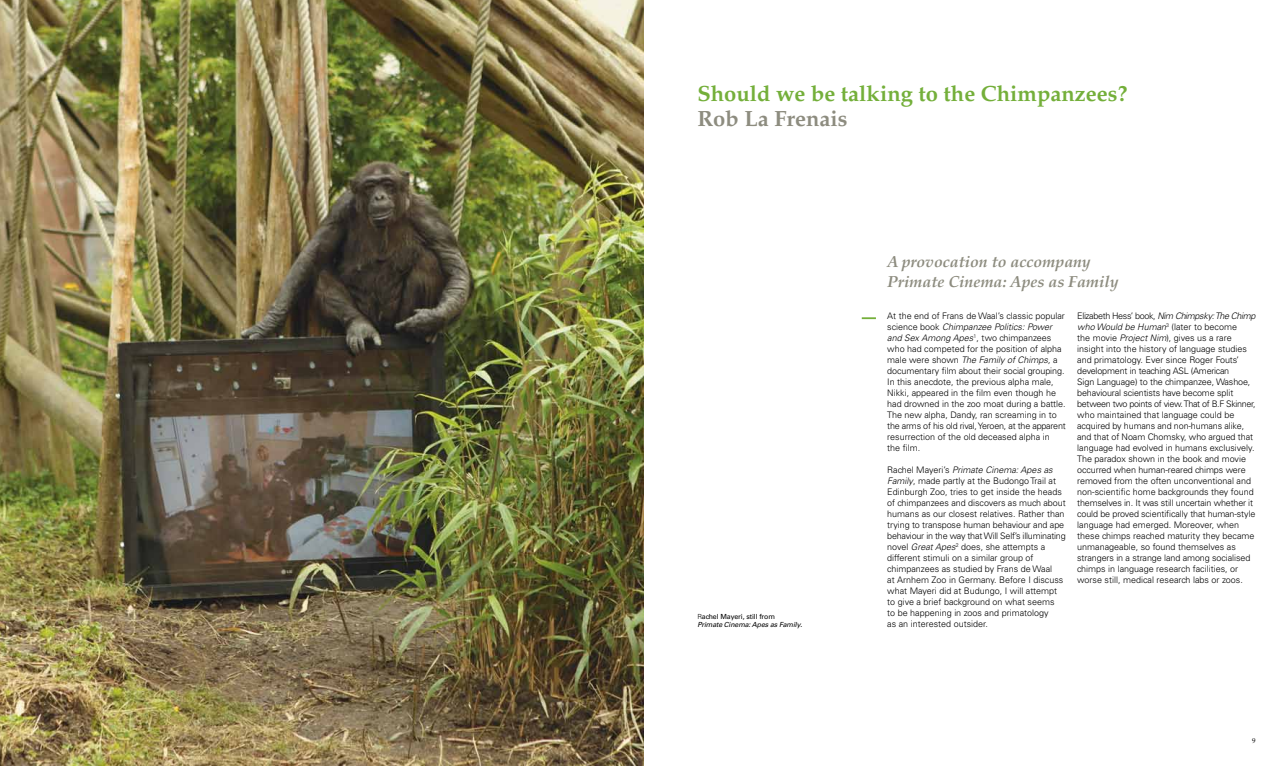
<style>
.page{position:relative;width:1287px;height:766px;background:#fff}
.page>*{position:absolute;margin:0;border:0;box-sizing:border-box;transform-origin:0 0}
.t1{font:700 22px "Palatino LT";color:#74af3a}
.t2{font:700 22px "Palatino LT";color:#8d8c7f}
.t3{font:italic 700 16px/20px "Palatino LT";letter-spacing:-.005em;color:#8d8c7f}
.t4{font:300 9px/11px "Univers";color:#000}
.t5{font:italic 7px/8.5px "Univers";letter-spacing:-.015em;color:#000}
.t6{font:7px "Palatino LT";color:#000}
.s1{font-weight:300;font-style:normal}
.s2{font-style:normal}
.s3{font-style:italic}
</style>
<div class="page">
<svg style="left:862px;top:317px;width:14px;height:2px"></svg>
<img style="left:0;top:0;width:643px;height:765px">
<h1 class="t1" style="left:697px;top:81px;width:432px">Should we be talking to the Chimpanzees?</h1>
<h1 class="t2" style="left:697px;top:106px;width:152px">Rob La Frenais</h1>
<p class="t5" style="left:697px;top:611px;width:107px"><span class="s1">R</span><span class="s2">achel Mayeri, still from<br></span>Primate Cinema: Apes as Family<span class="s2">.</span></p>
<h2 class="t3" style="left:887px;top:252px;width:233px">A provocation to accompany<br>Primate Cinema: Apes as Family</h2>
<p class="t4" style="left:1077px;top:310px;width:180px">Elizabeth Hess’ book, <span class="s3">Nim Chimpsky: The Chimp who Would be Human</span><sup>3</sup> (later to become<br>the movie <span class="s3">Project Nim</span>), gives us a rare insight into the history of language studies and primatology. Ever since Roger Fouts’ development in teaching ASL (American<br>Sign Language) to the chimpanzee, Washoe, behavioural scientists have become split between two points of view. That of B.F Skinner, who maintained that language could be acquired by humans and non-humans alike, and that of Noam Chomsky, who argued that language had evolved in humans exclusively.<br>The paradox shown in the book and movie occurred when human-reared chimps were removed from the often unconventional and non-scientific home backgrounds they found themselves in. It was still uncertain whether it could be proved scientifically that human-style language had emerged. Moreover, when these chimps reached maturity they became unmanageable, so found themselves as strangers in a strange land among socialised chimps in language research facilities, or worse still, medical research labs or zoos.</p>
<p class="t4" style="left:887px;top:310px;width:180px">At the end of Frans de Waal’s classic popular science book <span class="s3">Chimpanzee Politics: Power and Sex Among Apes</span><sup>1</sup>, two chimpanzees who had competed for the position of alpha male were shown <span class="s3">The Family of Chimps,</span> a documentary film about their social grouping.<br>In this anecdote, the previous alpha male, Nikki, appeared in the film even though he had drowned in the zoo moat during a battle.<br>The new alpha, Dandy, ran screaming in to the arms of his old rival, Yeroen, at the apparent resurrection of the old deceased alpha in<br>the film.</p>
<p class="t4" style="left:887px;top:464px;width:180px">Rachel Mayeri’s <span class="s3">Primate Cinema: Apes as Family</span>, made partly at the Budongo Trail at Edinburgh Zoo, tries to get inside the heads of chimpanzees and discovers as much about humans as our closest relatives. Rather than trying to transpose human behaviour and ape behaviour in the way that Will Self’s illuminating novel <span class="s3">Great Apes</span><sup>2</sup> does, she attempts a different stimuli on a similar group of chimpanzees as studied by Frans de Waal<br>at Arnhem Zoo in Germany. Before I discuss what Mayeri did at Budungo, I will attempt to give a brief background on what seems<br>to be happening in zoos and primatology<br>as an interested outsider.</p>
<p class="t6" style="left:1252px;top:736px;width:5px">9</p>
</div>
